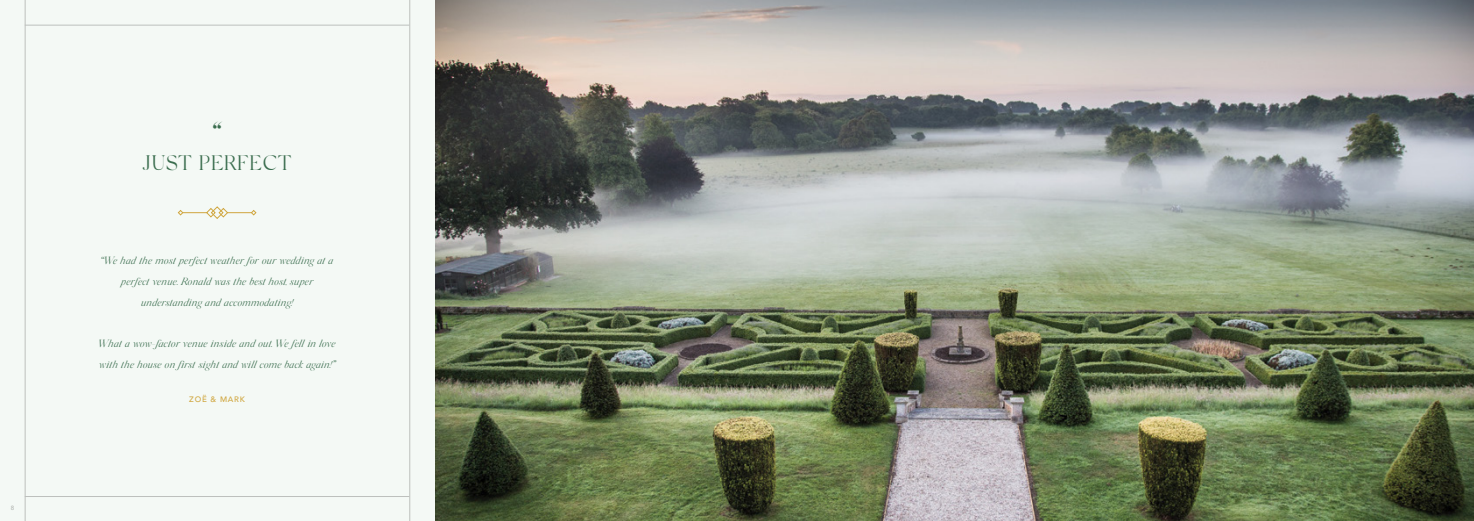
<style>
.page{position:relative;width:1474px;height:521px;background:#fff}
.page>*{position:absolute;margin:0;border:0;box-sizing:border-box;transform-origin:0 0}
.t1{font:italic 600 30.62px "Silk Serif";color:#3a6d4e}
.t2{font:300 21px "Silk Serif";letter-spacing:.02em;color:#3a6d4e}
.t3{font:italic 300 10.5px/21px "Silk Serif";color:#3a6d4e;text-align:center}
.t4{font:500 7.88px "Avenir";letter-spacing:.1em;color:#d0a63e}
.t5{font:500 6.12px "Avenir";color:#b0b4b0}
.s1{font-weight:600}
</style>
<div class="page">
<img style="left:434px;top:0;width:1039px;height:521px">
<div style="left:0;top:0;width:434px;height:521px;background:#f4f9f5"></div>
<svg style="left:177px;top:206px;width:80px;height:13px"></svg>
<hr style="left:25px;top:0;width:1px;height:521px;background:#bdc0bd">
<hr style="left:409px;top:0;width:1px;height:521px;background:#bdc0bd">
<hr style="left:25px;top:25px;width:384px;height:1px;background:#bdc0bd">
<hr style="left:25px;top:496px;width:384px;height:1px;background:#bdc0bd">
<p class="t5" style="left:11px;top:502px;width:5px">8</p>
<h1 class="t1" style="left:211px;top:115px;width:9px">‘‘</h1>
<h2 class="t2" style="left:143px;top:150px;width:150px">JUST PERFECT</h2>
<p class="t3" style="left:101px;top:251px;width:234px"><span class="s1">‘‘</span>We had the most perfect weather for our wedding at a perfect venue. Ronald was the best host, super understanding and accommodating!</p>
<p class="t3" style="left:99px;top:333px;width:238px;text-align:left">What a wow-factor venue inside and out. We fell in love with the house on first sight and will come back again!<span class="s1">”</span></p>
<p class="t4" style="left:189px;top:392px;width:57px">ZOË &amp; MARK</p>
</div>
